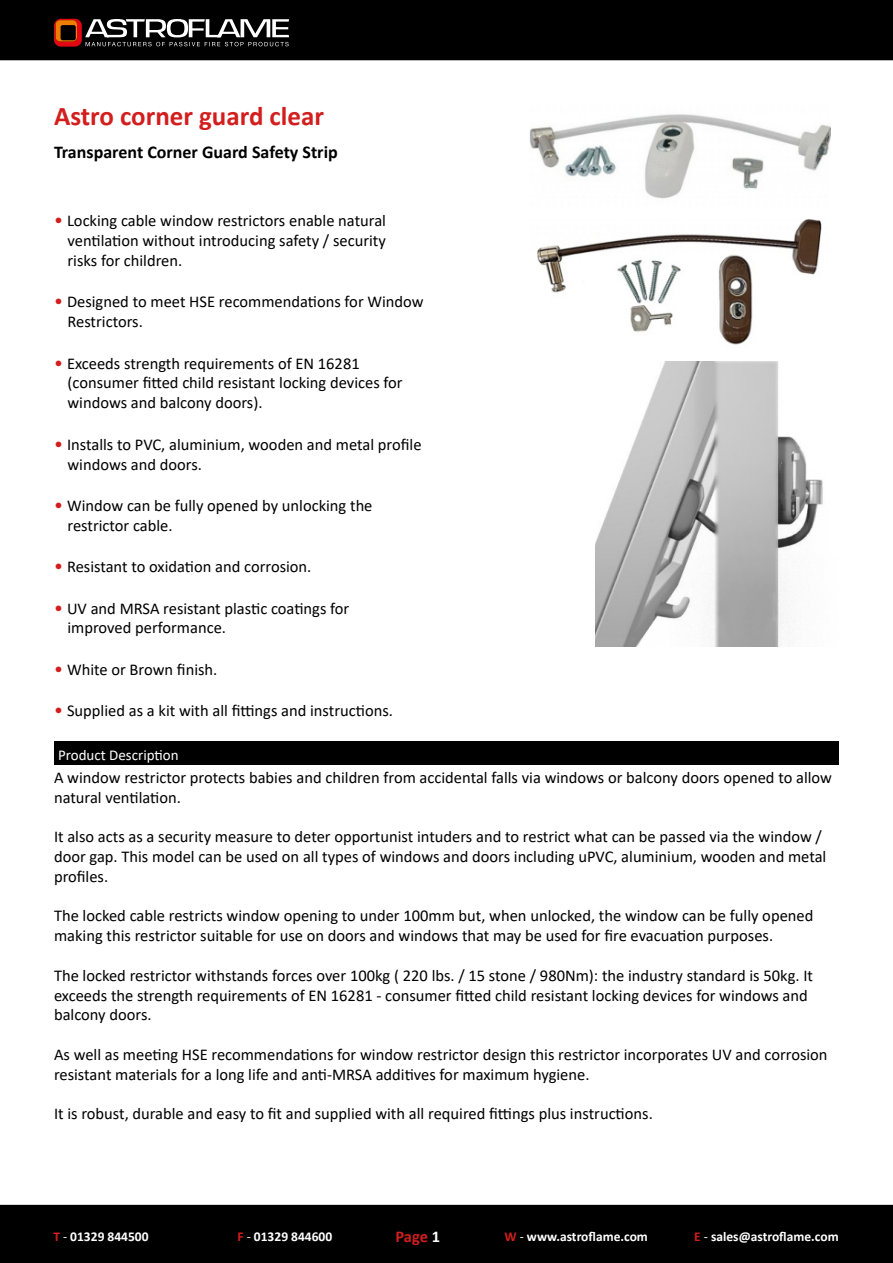
<style>
.page{position:relative;width:893px;height:1263px;background:#fff}
.page>*{position:absolute;margin:0;border:0;box-sizing:border-box;transform-origin:0 0}
.t1{font:700 27px "Calibri";color:#d31e1e}
.t2{font:700 18px "Calibri";color:#000}
.t3{font:16.5px/19.8px "Calibri";color:#000}
.t4{font:700 16.5px "Calibri";color:#d31e1e}
.t5{font:15px "Calibri";color:#fff}
.t6{font:700 13.5px "Calibri";color:#fff}
.s1{font-size:18px;color:#d31e1e}
.s2{color:#d31e1e}
.s3{font-weight:400}
.s4{color:#fff}
</style>
<div class="page">
<div style="left:0;top:0;width:893px;height:60px;background:#000"></div>
<div style="left:0;top:1205px;width:893px;height:58px;background:#000"></div>
<svg style="left:54px;top:19px;width:235px;height:28px"></svg>
<div style="left:54px;top:741px;width:785px;height:24px;background:#000"></div>
<img style="left:530px;top:114px;width:300px;height:231px">
<img style="left:595px;top:362px;width:228px;height:284px">
<h1 class="t1" style="left:54px;top:97px;width:272px">Astro corner guard clear</h1>
<p class="t2" style="left:54px;top:139px;width:285px">Transparent Corner Guard Safety Strip</p>
<p class="t3" style="left:67px;top:211px;width:320px;text-align:justify;text-indent:-13px"><span class="s1">•</span> Locking cable window restrictors enable natural ventilation without introducing safety / security risks for children.</p>
<p class="t3" style="left:67px;top:292px;width:358px;text-indent:-13px"><span class="s1">•</span> Designed to meet HSE recommendations for Window<br>Restrictors.</p>
<p class="t3" style="left:67px;top:353px;width:337px;text-indent:-13px"><span class="s1">•</span> Exceeds strength requirements of EN 16281 (consumer fitted child resistant locking devices for windows and balcony doors).</p>
<p class="t3" style="left:67px;top:434px;width:356px;text-indent:-13px"><span class="s1">•</span> Installs to PVC, aluminium, wooden and metal profile windows and doors.</p>
<p class="t3" style="left:67px;top:495px;width:307px;text-indent:-13px"><span class="s1">•</span> Window can be fully opened by unlocking the restrictor cable.</p>
<p class="t3" style="left:54px;top:556px;width:259px"><span class="s1">•</span> Resistant to oxidation and corrosion.</p>
<p class="t3" style="left:67px;top:598px;width:283px;text-indent:-13px"><span class="s1">•</span> UV and MRSA resistant plastic coatings for improved performance.</p>
<p class="t3" style="left:54px;top:659px;width:165px"><span class="s1">•</span> White or Brown finish.</p>
<p class="t3" style="left:54px;top:700px;width:341px"><span class="s1">•</span> Supplied as a kit with all fittings and instructions.</p>
<p class="t5" style="left:58px;top:744px;width:122px">Product Description</p>
<p class="t3" style="left:54px;top:767px;width:779px">A window restrictor protects babies and children from accidental falls via windows or balcony doors opened to allow natural ventilation.</p>
<p class="t3" style="left:54px;top:826px;width:774px">It also acts as a security measure to deter opportunist intuders and to restrict what can be passed via the window / door gap. This model can be used on all types of windows and doors including uPVC, aluminium, wooden and metal profiles.</p>
<p class="t3" style="left:54px;top:905px;width:761px">The locked cable restricts window opening to under 100mm but, when unlocked, the window can be fully opened making this restrictor suitable for use on doors and windows that may be used for fire evacuation purposes.</p>
<p class="t3" style="left:54px;top:965px;width:760px">The locked restrictor withstands forces over 100kg ( 220 lbs. / 15 stone / 980Nm): the industry standard is 50kg. It exceeds the strength requirements of EN 16281 - consumer fitted child resistant locking devices for windows and balcony doors.</p>
<p class="t3" style="left:54px;top:1044px;width:775px">As well as meeting HSE recommendations for window restrictor design this restrictor incorporates UV and corrosion resistant materials for a long life and anti-MRSA additives for maximum hygiene.</p>
<p class="t3" style="left:54px;top:1103px;width:600px">It is robust, durable and easy to fit and supplied with all required fittings plus instructions.</p>
<p class="t6" style="left:53px;top:1227px;width:97px"><span class="s2">T</span> <span class="s3">-</span> 01329 844500</p>
<p class="t6" style="left:238px;top:1227px;width:96px"><span class="s2">F</span> <span class="s3">-</span> 01329 844600</p>
<p class="t4" style="left:395px;top:1225px;width:46px">Page <span class="s4">1</span></p>
<p class="t6" style="left:504px;top:1227px;width:145px"><span class="s2">W</span> <span class="s3">-</span> www.astroflame.com</p>
<p class="t6" style="left:694px;top:1227px;width:146px"><span class="s2">E</span> <span class="s3">-</span> sales@astroflame.com</p>
</div>
